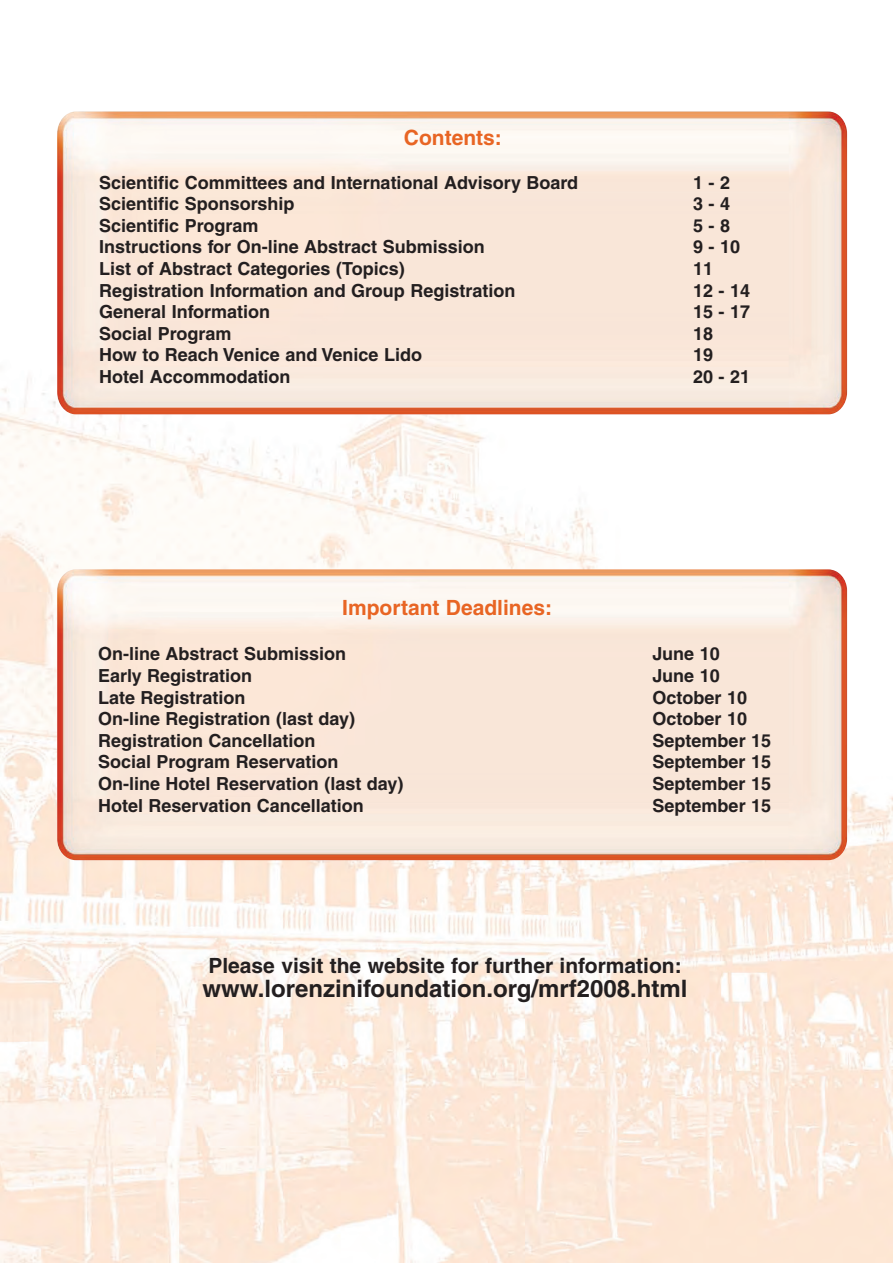
<style>
.page{position:relative;width:893px;height:1263px;background:#fff}
.page>*{position:absolute;margin:0;border:0;box-sizing:border-box;transform-origin:0 0}
.t1{font:700 24px "Helvetica";color:#231f20}
.t2{font:700 21px "Helvetica";color:#231f20}
.t3{font:700 21px "Helvetica";color:#e86524}
.t4{font:700 18px "Helvetica";color:#231f20}
</style>
<div class="page">
<img style="left:0;top:224px;width:893px;height:1039px">
<img style="left:57px;top:111px;width:790px;height:303px">
<img style="left:57px;top:569px;width:790px;height:291px">
<p class="t3" style="left:404px;top:130px;width:99px">Contents:</p>
<p class="t4" style="left:99px;top:176px;width:480px">Scientific Committees and International Advisory Board</p>
<p class="t4" style="left:693px;top:176px;width:39px">1 - 2</p>
<p class="t4" style="left:99px;top:197px;width:197px">Scientific Sponsorship</p>
<p class="t4" style="left:693px;top:197px;width:39px">3 - 4</p>
<p class="t4" style="left:99px;top:219px;width:161px">Scientific Program</p>
<p class="t4" style="left:693px;top:219px;width:39px">5 - 8</p>
<p class="t4" style="left:99px;top:240px;width:387px">Instructions for On-line Abstract Submission</p>
<p class="t4" style="left:693px;top:240px;width:49px">9 - 10</p>
<p class="t4" style="left:99px;top:262px;width:307px">List of Abstract Categories (Topics)</p>
<p class="t4" style="left:693px;top:262px;width:22px">11</p>
<p class="t4" style="left:99px;top:284px;width:418px">Registration Information and Group Registration</p>
<p class="t4" style="left:693px;top:284px;width:59px">12 - 14</p>
<p class="t4" style="left:99px;top:305px;width:173px">General Information</p>
<p class="t4" style="left:693px;top:305px;width:59px">15 - 17</p>
<p class="t4" style="left:99px;top:327px;width:134px">Social Program</p>
<p class="t4" style="left:693px;top:327px;width:22px">18</p>
<p class="t4" style="left:99px;top:348px;width:324px">How to Reach Venice and Venice Lido</p>
<p class="t4" style="left:693px;top:348px;width:22px">19</p>
<p class="t4" style="left:99px;top:370px;width:193px">Hotel Accommodation</p>
<p class="t4" style="left:693px;top:370px;width:59px">20 - 21</p>
<p class="t3" style="left:342px;top:600px;width:211px">Important Deadlines:</p>
<p class="t4" style="left:98px;top:647px;width:249px">On-line Abstract Submission</p>
<p class="t4" style="left:653px;top:647px;width:69px">June 10</p>
<p class="t4" style="left:98px;top:669px;width:156px">Early Registration</p>
<p class="t4" style="left:653px;top:669px;width:69px">June 10</p>
<p class="t4" style="left:98px;top:691px;width:149px">Late Registration</p>
<p class="t4" style="left:653px;top:691px;width:96px">October 10</p>
<p class="t4" style="left:98px;top:712px;width:259px">On-line Registration (last day)</p>
<p class="t4" style="left:653px;top:712px;width:96px">October 10</p>
<p class="t4" style="left:98px;top:734px;width:219px">Registration Cancellation</p>
<p class="t4" style="left:653px;top:734px;width:120px">September 15</p>
<p class="t4" style="left:98px;top:755px;width:242px">Social Program Reservation</p>
<p class="t4" style="left:653px;top:755px;width:120px">September 15</p>
<p class="t4" style="left:98px;top:777px;width:307px">On-line Hotel Reservation (last day)</p>
<p class="t4" style="left:653px;top:777px;width:120px">September 15</p>
<p class="t4" style="left:98px;top:799px;width:267px">Hotel Reservation Cancellation</p>
<p class="t4" style="left:653px;top:799px;width:120px">September 15</p>
<p class="t2" style="left:208px;top:958px;width:475px">Please visit the website for further information:</p>
<h1 class="t1" style="left:203px;top:980px;width:486px">www.lorenzinifoundation.org/mrf2008.html</h1>
</div>
